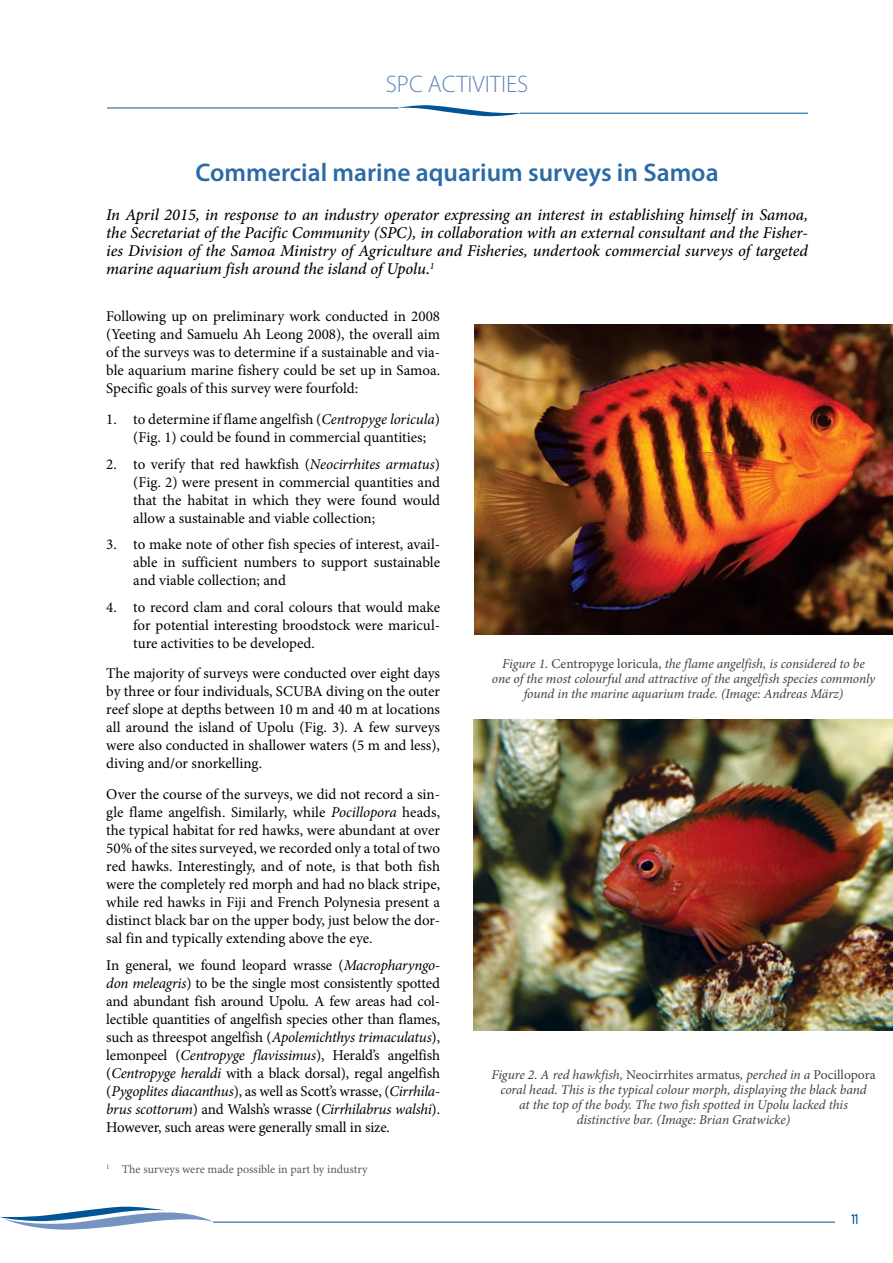
<style>
.page{position:relative;width:893px;height:1263px;background:#fff}
.page>*{position:absolute;margin:0;border:0;box-sizing:border-box;transform-origin:0 0}
.t1{font:600 25.5px "Myriad Pro";color:#2a6aa6}
.t2{font:300 24px "Myriad Pro";color:#5e84b8}
.t3{font:italic 500 16.5px/18px "Minion Pro";letter-spacing:-.01em;color:#000;text-align:justify}
.t4{font:15px/18px "Minion Pro";letter-spacing:-.005em;color:#000;text-align:justify}
.t5{font:15px "Duepuntozero";color:#005596}
.t6{font:italic 13.5px/15px "Minion Pro";letter-spacing:-.01em;color:#414042;text-align:center}
.t7{font:12px "Minion Pro";color:#58595b}
.s1{font-style:italic}
.s2{font-style:normal}
</style>
<div class="page">
<svg style="left:0;top:1206px;width:214px;height:24px"></svg>
<hr style="left:214px;top:1222px;width:621px;height:1px;background:#005596">
<hr style="left:520px;top:113px;width:288px;height:1px;background:#005596">
<hr style="left:107px;top:108px;width:291px;height:1px;background:#005596">
<svg style="left:395px;top:105px;width:126px;height:11px"></svg>
<img style="left:474px;top:325px;width:419px;height:310px">
<img style="left:473px;top:720px;width:420px;height:310px">
<h2 class="t2" style="left:386px;top:70px;width:144px">SPC ACTIVITIES</h2>
<h1 class="t1" style="left:196px;top:156px;width:524px">Commercial marine aquarium surveys in Samoa</h1>
<p class="t3" style="left:106px;top:206px;width:703px">In April 2015, in response to an industry operator expressing an interest in establishing himself in Samoa, the Secretariat of the Pacific Community (SPC), in collaboration with an external consultant and the Fisher&shy;ies Division of the Samoa Ministry of Agriculture and Fisheries, undertook commercial surveys of targeted marine aquarium fish around the island of Upolu.<sup>1</sup></p>
<p class="t4" style="left:106px;top:308px;width:335px">Following up on preliminary work conducted in 2008 (Yeeting and Samuelu Ah Leong 2008), the overall aim of the surveys was to determine if a sustainable and via&shy;ble aquarium marine fishery could be set up in Samoa.<br>Specific goals of this survey were fourfold:</p>
<p class="t4" style="left:133px;top:410px;width:308px;text-indent:-27px">1. to determine if flame angelfish (<span class="s1">Centropyge loricula</span>) (Fig. 1) could be found in commercial quantities;</p>
<p class="t4" style="left:133px;top:455px;width:308px;text-indent:-27px">2. to verify that red hawkfish (<span class="s1">Neocirrhites armatus</span>) (Fig. 2) were present in commercial quantities and that the habitat in which they were found would allow a sustainable and viable collection;</p>
<p class="t4" style="left:133px;top:535px;width:308px;text-indent:-27px">3. to make note of other fish species of interest, avail&shy;able in sufficient numbers to support sustainable and viable collection; and</p>
<p class="t4" style="left:133px;top:598px;width:308px;text-indent:-27px">4. to record clam and coral colours that would make for potential interesting broodstock were maricul&shy;ture activities to be developed.</p>
<p class="t4" style="left:106px;top:665px;width:335px">The majority of surveys were conducted over eight days by three or four individuals, SCUBA diving on the outer reef slope at depths between 10 m and 40 m at locations all around the island of Upolu (Fig. 3). A few surveys were also conducted in shallower waters (5 m and less), diving and/or snorkelling.</p>
<p class="t4" style="left:106px;top:785px;width:335px">Over the course of the surveys, we did not record a sin&shy;gle flame angelfish. Similarly, while <span class="s1">Pocillopora</span> heads, the typical habitat for red hawks, were abundant at over 50% of the sites surveyed, we recorded only a total of two red hawks. Interestingly, and of note, is that both fish were the completely red morph and had no black stripe, while red hawks in Fiji and French Polynesia present a distinct black bar on the upper body, just below the dor&shy;sal fin and typically extending above the eye.</p>
<p class="t4" style="left:106px;top:956px;width:335px">In general, we found leopard wrasse (<span class="s1">Macropharyngo&shy;don meleagris</span>) to be the single most consistently spotted and abundant fish around Upolu. A few areas had col&shy;lectible quantities of angelfish species other than flames, such as threespot angelfish (<span class="s1">Apolemichthys trimaculatus</span>), lemonpeel (<span class="s1">Centropyge flavissimus</span>), Herald’s angelfish (<span class="s1">Centropyge heraldi</span> with a black dorsal), regal angelfish (<span class="s1">Pygoplites diacanthus</span>), as well as Scott’s wrasse, (<span class="s1">Cirrhila&shy;brus scottorum</span>) and Walsh’s wrasse (<span class="s1">Cirrhilabrus walshi</span>).<br>However, such areas were generally small in size.</p>
<p class="t7" style="left:106px;top:1161px;width:263px"><sup>1</sup> The surveys were made possible in part by industry</p>
<p class="t6" style="left:492px;top:656px;width:385px">Figure 1. <span class="s2">Centropyge loricula,</span> the flame angelfish, is considered to be one of the most colourful and attractive of the angelfish species commonly found in the marine aquarium trade. (Image: Andreas März)</p>
<p class="t6" style="left:491px;top:1067px;width:386px">Figure 2. A red hawkfish, <span class="s2">Neocirrhites armatus</span>, perched in a <span class="s2">Pocillopora </span>coral head. This is the typical colour morph, displaying the black band<br>at the top of the body. The two fish spotted in Upolu lacked this distinctive bar. (Image: Brian Gratwicke)</p>
<p class="t5" style="left:851px;top:1211px;width:8px">11</p>
</div>
